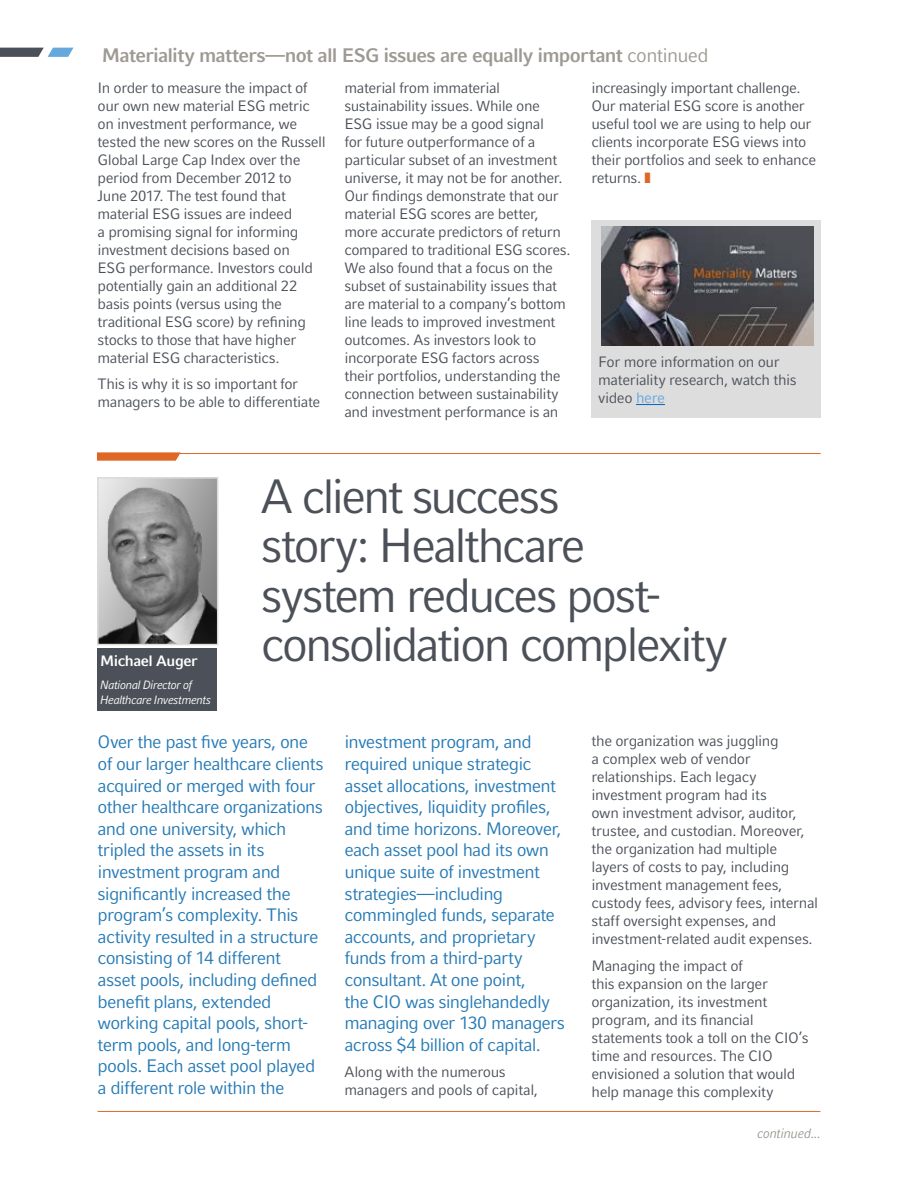
<style>
.page{position:relative;width:918px;height:1188px;background:#fff}
.page>*{position:absolute;margin:0;border:0;box-sizing:border-box;transform-origin:0 0}
.t1{font:48px/49.5px "Compatil Fact LT Pro";letter-spacing:-.065em;color:#4c5159}
.t2{font:700 19.5px "Compatil Fact LT Pro";letter-spacing:-.035em;color:#9e9993}
.t3{font:18px/21.6px "Compatil Fact LT Pro";letter-spacing:-.04em;color:#267ab6}
.t4{font:15px/18px "Compatil Fact LT Pro";letter-spacing:-.03em;color:#4c5159}
.t5{font:700 15px "Compatil Fact LT Pro";letter-spacing:-.03em;color:#fff}
.t6{font:italic 13.5px "Compatil Fact LT Pro";letter-spacing:-.03em;color:#9e9993}
.t7{font:italic 12px/14.4px "Compatil Fact LT Pro";letter-spacing:-.045em;color:#fff}
.s1{font-weight:400}
.s2{color:#de6726}
.s3{color:#65a8db}
</style>
<div class="page">
<svg style="left:0;top:48px;width:73px;height:9px"></svg>
<div style="left:97px;top:648px;width:120px;height:63px;background:#4c5159"></div>
<div style="left:591px;top:220px;width:229px;height:198px;background:#ddddde"></div>
<img style="left:601px;top:226px;width:212px;height:120px">
<svg style="left:636px;top:404px;width:29px;height:1px"></svg>
<img style="left:100px;top:480px;width:115px;height:162px">
<div style="left:97px;top:477px;width:121px;height:168px;border:2px solid #dddbd8"></div>
<svg style="left:97px;top:452px;width:84px;height:9px"></svg>
<hr style="left:98px;top:453px;width:723px;height:1px;background:#de6726">
<hr style="left:98px;top:1111px;width:722px;height:1px;background:#de6726">
<h2 class="t2" style="left:102px;top:44px;width:608px">Materiality matters—not all ESG issues are equally important <span class="s1">continued</span></h2>
<p class="t4" style="left:98px;top:79px;width:230px">In order to measure the impact of our own new material ESG metric on investment performance, we tested the new scores on the Russell<br>Global Large Cap Index over the period from December 2012 to<br>June 2017. The test found that material ESG issues are indeed<br>a promising signal for informing investment decisions based on<br>ESG performance. Investors could potentially gain an additional 22 basis points (versus using the traditional ESG score) by refining stocks to those that have higher material ESG characteristics.</p>
<p class="t4" style="left:98px;top:375px;width:224px">This is why it is so important for managers to be able to differentiate</p>
<p class="t4" style="left:345px;top:79px;width:228px">material from immaterial sustainability issues. While one ESG issue may be a good signal<br>for future outperformance of a particular subset of an investment universe, it may not be for another.<br>Our findings demonstrate that our material ESG scores are better, more accurate predictors of return compared to traditional ESG scores.<br>We also found that a focus on the subset of sustainability issues that are material to a company’s bottom line leads to improved investment outcomes. As investors look to incorporate ESG factors across their portfolios, understanding the connection between sustainability and investment performance is an</p>
<p class="t4" style="left:591px;top:79px;width:226px">increasingly important challenge.<br>Our material ESG score is another useful tool we are using to help our clients incorporate ESG views into their portfolios and seek to enhance returns. <span class="s2">❚</span></p>
<p class="t4" style="left:598px;top:353px;width:200px">For more information on our materiality research, watch this video <span class="s3">here</span></p>
<p class="t5" style="left:100px;top:652px;width:99px">Michael Auger</p>
<p class="t7" style="left:100px;top:678px;width:113px">National Director of<br>Healthcare Investments</p>
<h1 class="t1" style="left:261px;top:472px;width:469px">A client success<br>story: Healthcare system reduces post&shy;consolidation complexity</h1>
<p class="t3" style="left:98px;top:731px;width:227px">Over the past five years, one of our larger healthcare clients acquired or merged with four other healthcare organizations and one university, which tripled the assets in its investment program and significantly increased the program’s complexity. This activity resulted in a structure consisting of 14 different asset pools, including defined benefit plans, extended working capital pools, short&shy;term pools, and long-term pools. Each asset pool played a different role within the</p>
<p class="t3" style="left:345px;top:731px;width:222px">investment program, and required unique strategic asset allocations, investment objectives, liquidity profiles, and time horizons. Moreover, each asset pool had its own unique suite of investment strategies—including commingled funds, separate accounts, and proprietary funds from a third-party consultant. At one point,<br>the CIO was singlehandedly managing over 130 managers across $4 billion of capital.</p>
<p class="t4" style="left:345px;top:1063px;width:195px">Along with the numerous managers and pools of capital,</p>
<p class="t4" style="left:591px;top:732px;width:228px">the organization was juggling<br>a complex web of vendor relationships. Each legacy investment program had its<br>own investment advisor, auditor, trustee, and custodian. Moreover, the organization had multiple layers of costs to pay, including investment management fees, custody fees, advisory fees, internal staff oversight expenses, and investment-related audit expenses.</p>
<p class="t4" style="left:591px;top:957px;width:219px">Managing the impact of<br>this expansion on the larger organization, its investment program, and its financial statements took a toll on the CIO’s time and resources. The CIO envisioned a solution that would help manage this complexity</p>
<p class="t6" style="left:757px;top:1125px;width:65px">continued...</p>
</div>
